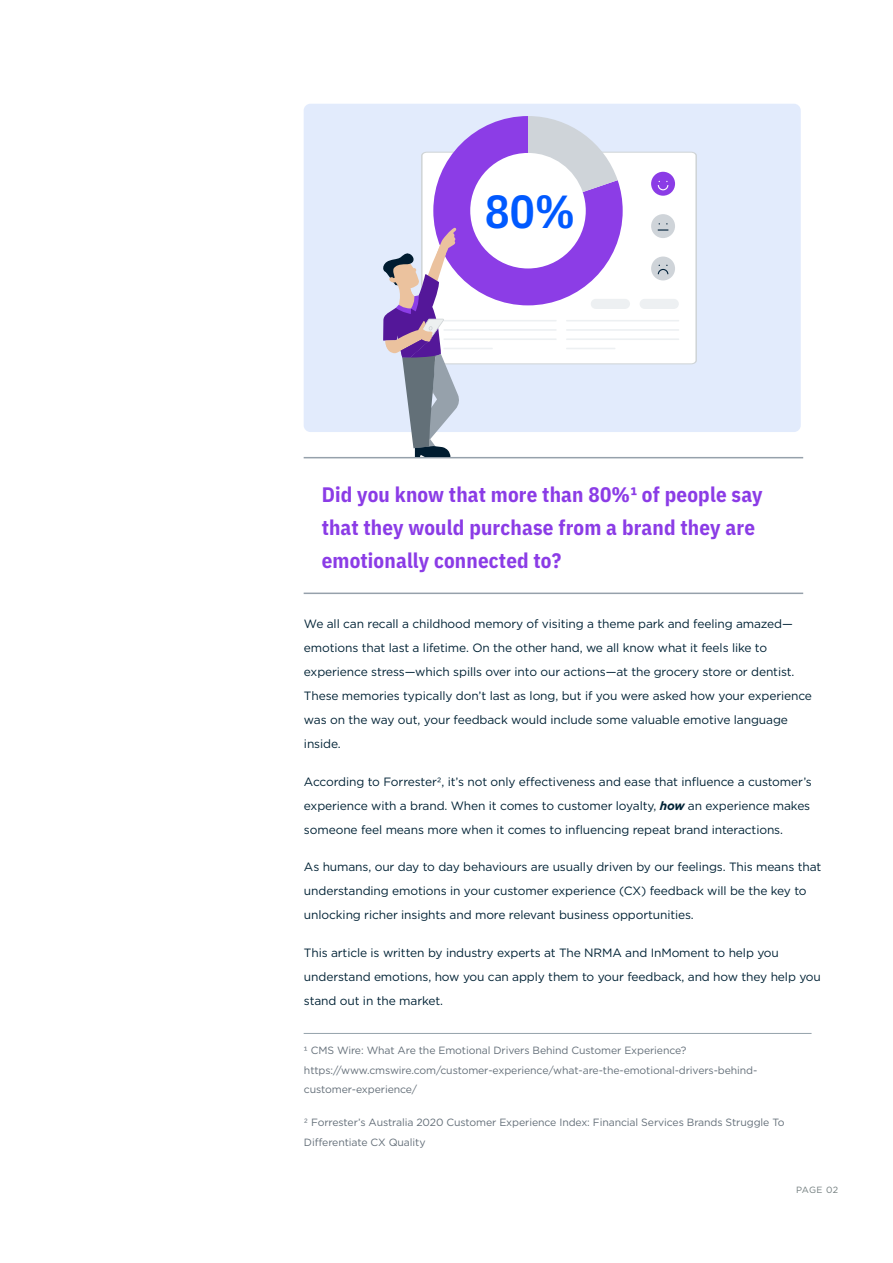
<style>
.page{position:relative;width:893px;height:1263px;background:#fff}
.page>*{position:absolute;margin:0;border:0;box-sizing:border-box;transform-origin:0 0}
.t1{font:600 46.5px "IBM Plex Sans Cond";color:#0059ff}
.t2{font:700 21px/33px "IBM Plex Sans Cond";letter-spacing:.01em;color:#8b3ce6}
.t3{font:12px/24px "Gotham";letter-spacing:-.01em;color:#002235}
.t4{font:10.5px/19.5px "Gotham";letter-spacing:-.01em;color:#646f79}
.t5{font:9px "Gotham";letter-spacing:.025em;color:#717c7d}
.s1{font-weight:700;font-style:italic}
.s2{font-family:"IBM Plex Sans"}
</style>
<div class="page">
<div style="left:304px;top:104px;width:497px;height:328px;background:#e2ebfc;border-radius:7px"></div>
<hr style="left:304px;top:1033px;width:508px;height:1px;background:#95a3ab">
<hr style="left:304px;top:457px;width:499px;height:1px;background:#96a1ab">
<hr style="left:304px;top:593px;width:499px;height:1px;background:#96a1ab">
<div style="left:623px;top:152px;width:74px;height:212px;background:#fff"></div>
<hr style="left:566px;top:320px;width:113px;height:1px;background:#edf0f2">
<hr style="left:566px;top:329px;width:113px;height:2px;background:#edf0f2">
<hr style="left:566px;top:338px;width:113px;height:2px;background:#edf0f2">
<div style="left:591px;top:299px;width:39px;height:10px;background:#edf0f2;border-radius:5px"></div>
<div style="left:640px;top:299px;width:39px;height:10px;background:#edf0f2;border-radius:5px"></div>
<svg style="left:383px;top:116px;width:240px;height:341px"></svg>
<div style="left:651px;top:172px;width:24px;height:24px;background:#8b3ce6;border-radius:50%"></div>
<svg style="left:657px;top:181px;width:12px;height:10px"></svg>
<div style="left:651px;top:256px;width:24px;height:24px;background:#cfd4d9;border-radius:50%"></div>
<svg style="left:657px;top:265px;width:12px;height:10px"></svg>
<div style="left:651px;top:214px;width:24px;height:24px;background:#cfd4d9;border-radius:50%"></div>
<svg style="left:658px;top:223px;width:10px;height:8px"></svg>
<h1 class="t1" style="left:485px;top:175px;width:92px">80%</h1>
<h2 class="t2" style="left:322px;top:477px;width:442px">Did you know that more than 80%¹ of people say that they would purchase from a brand they are emotionally connected to?</h2>
<p class="t3" style="left:304px;top:612px;width:510px">We all can recall a childhood memory of visiting a theme park and feeling amazed— emotions that last a lifetime. On the other hand, we all know what it feels like to experience stress—which spills over into our actions—at the grocery store or dentist.<br>These memories typically don’t last as long, but if you were asked how your experience was on the way out, your feedback would include some valuable emotive language inside.</p>
<p class="t3" style="left:304px;top:769px;width:509px">According to Forrester2, it’s not only effectiveness and ease that influence a customer’s experience with a brand. When it comes to customer loyalty, <span class="s1">how</span> an experience makes someone feel means more when it comes to influencing repeat brand interactions.</p>
<p class="t3" style="left:304px;top:855px;width:519px">As humans, our day to day behaviours are usually driven by our feelings. This means that understanding emotions in your customer experience (CX) feedback will be the key to unlocking richer insights and more relevant business opportunities.</p>
<p class="t3" style="left:304px;top:940px;width:518px">This article is written by industry experts at The NRMA and InMoment to help you understand emotions, how you can apply them to your feedback, and how they help you stand out in the market.</p>
<p class="t4" style="left:304px;top:1040px;width:455px"><span class="s2">¹</span> CMS Wire: What Are the Emotional Drivers Behind Customer Experience? https://www.cmswire.com/customer-experience/what-are-the-emotional-drivers-behind&shy;customer-experience/</p>
<p class="t4" style="left:304px;top:1112px;width:482px">2 Forrester’s Australia 2020 Customer Experience Index: Financial Services Brands Struggle To<br>Differentiate CX Quality</p>
<p class="t5" style="left:796px;top:1184px;width:44px">PAGE 02</p>
</div>
